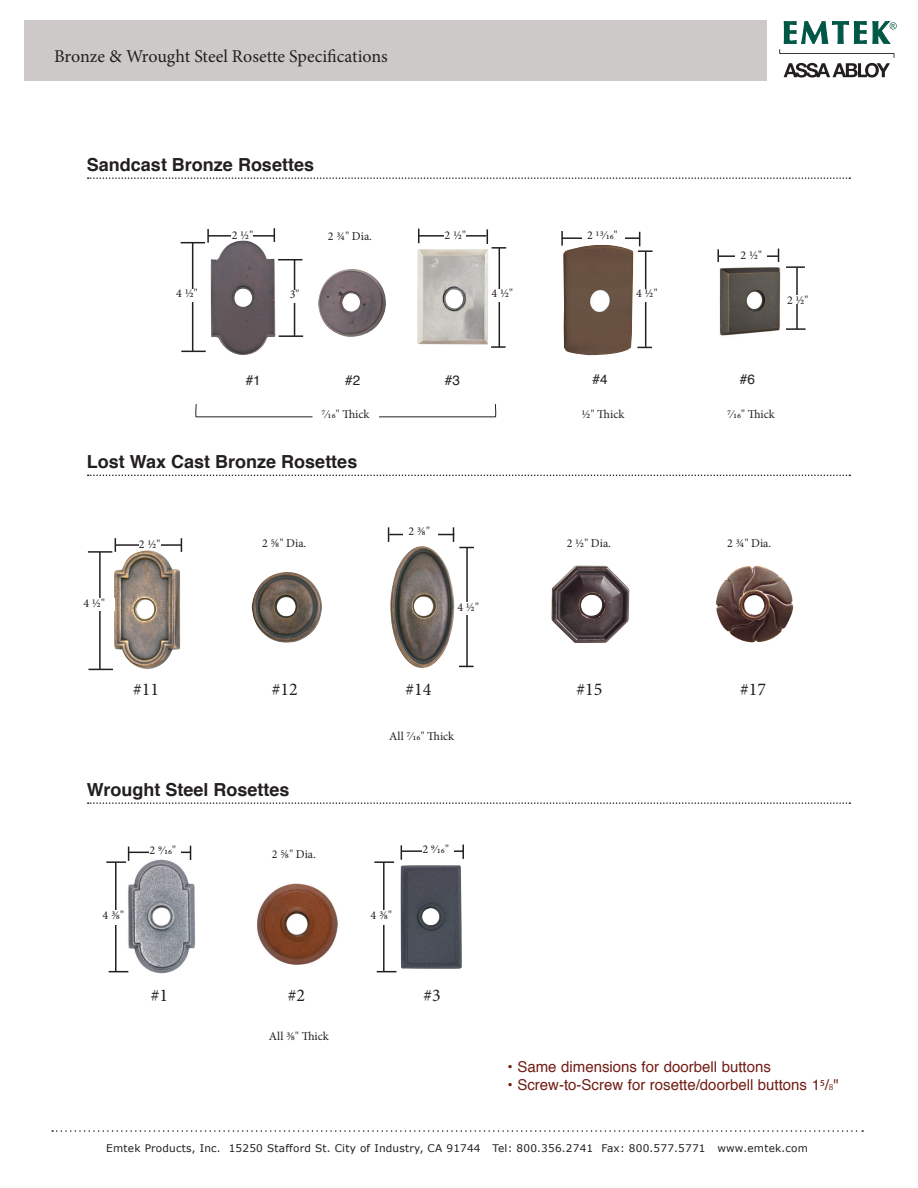
<style>
.page{position:relative;width:918px;height:1188px;background:#fff}
.page>*{position:absolute;margin:0;border:0;box-sizing:border-box;transform-origin:0 0}
.t1{font:700 18px "Helvetica";color:#231f20}
.t2{font:18px "Minion Pro";color:#231f20}
.t3{font:15px "Helvetica";color:#701d14}
.t4{font:13.5px "Helvetica";color:#231f20}
.t5{font:12px "Minion Pro";color:#231f20}
.Small_Body_Text__no{font:10.5px "Verdana";letter-spacing:.02em;color:#231f20}
.s1{font-family:"Myriad Pro"}
.s2{font-family:"Myriad Pro";font-weight:300}
</style>
<div class="page">
<div style="left:24px;top:21px;width:743px;height:60px;background:#cdc9c8"></div>
<svg style="left:52px;top:1130px;width:811px;height:2px"></svg>
<svg style="left:779px;top:20px;width:118px;height:58px"></svg>
<img style="left:211px;top:241px;width:65px;height:114px">
<img style="left:417px;top:249px;width:71px;height:95px">
<img style="left:257px;top:884px;width:81px;height:80px">
<img style="left:401px;top:865px;width:61px;height:104px">
<img style="left:127px;top:860px;width:68px;height:113px">
<img style="left:114px;top:550px;width:66px;height:119px">
<img style="left:252px;top:572px;width:70px;height:71px">
<img style="left:390px;top:546px;width:64px;height:122px">
<img style="left:551px;top:566px;width:78px;height:77px">
<img style="left:716px;top:566px;width:71px;height:76px">
<hr style="left:88px;top:551px;width:24px;height:2px;background:#231f20">
<svg style="left:181px;top:351px;width:25px;height:1px"></svg>
<svg style="left:89px;top:669px;width:24px;height:1px"></svg>
<hr style="left:192px;top:243px;width:1px;height:109px;background:#231f20">
<hr style="left:99px;top:552px;width:2px;height:117px;background:#231f20">
<svg style="left:181px;top:229px;width:28px;height:14px"></svg>
<svg style="left:115px;top:538px;width:1px;height:14px"></svg>
<svg style="left:181px;top:538px;width:1px;height:14px"></svg>
<svg style="left:717px;top:249px;width:2px;height:13px"></svg>
<svg style="left:274px;top:228px;width:1px;height:14px"></svg>
<svg style="left:778px;top:249px;width:1px;height:13px"></svg>
<hr style="left:208px;top:235px;width:66px;height:2px;background:#231f20">
<hr style="left:115px;top:544px;width:66px;height:2px;background:#231f20">
<hr style="left:718px;top:255px;width:60px;height:2px;background:#231f20">
<svg style="left:418px;top:229px;width:1px;height:14px"></svg>
<hr style="left:419px;top:235px;width:67px;height:2px;background:#231f20">
<svg style="left:487px;top:229px;width:19px;height:20px"></svg>
<svg style="left:491px;top:346px;width:15px;height:2px"></svg>
<hr style="left:499px;top:248px;width:1px;height:99px;background:#231f20">
<hr style="left:106px;top:861px;width:20px;height:2px;background:#231f20">
<hr style="left:374px;top:861px;width:20px;height:2px;background:#231f20">
<svg style="left:109px;top:971px;width:19px;height:1px"></svg>
<svg style="left:377px;top:971px;width:19px;height:1px"></svg>
<hr style="left:115px;top:862px;width:2px;height:110px;background:#231f20">
<hr style="left:383px;top:862px;width:2px;height:110px;background:#231f20">
<svg style="left:128px;top:847px;width:1px;height:14px"></svg>
<svg style="left:401px;top:845px;width:1px;height:15px"></svg>
<svg style="left:190px;top:846px;width:1px;height:14px"></svg>
<svg style="left:462px;top:845px;width:2px;height:14px"></svg>
<hr style="left:129px;top:852px;width:61px;height:1px;background:#231f20">
<hr style="left:401px;top:850px;width:62px;height:2px;background:#231f20">
<img style="left:318px;top:269px;width:68px;height:68px">
<svg style="left:278px;top:259px;width:24px;height:1px"></svg>
<hr style="left:781px;top:266px;width:24px;height:2px;background:#231f20">
<hr style="left:279px;top:335px;width:24px;height:2px;background:#231f20">
<hr style="left:781px;top:328px;width:25px;height:2px;background:#231f20">
<hr style="left:294px;top:260px;width:1px;height:76px;background:#231f20">
<hr style="left:796px;top:267px;width:2px;height:62px;background:#231f20">
<img style="left:563px;top:245px;width:70px;height:110px">
<svg style="left:561px;top:231px;width:2px;height:15px"></svg>
<svg style="left:388px;top:527px;width:1px;height:15px"></svg>
<hr style="left:562px;top:237px;width:77px;height:2px;background:#231f20">
<hr style="left:389px;top:534px;width:65px;height:1px;background:#231f20">
<svg style="left:638px;top:232px;width:15px;height:20px"></svg>
<svg style="left:453px;top:527px;width:21px;height:21px"></svg>
<svg style="left:637px;top:347px;width:15px;height:1px"></svg>
<svg style="left:459px;top:666px;width:15px;height:1px"></svg>
<hr style="left:645px;top:252px;width:1px;height:95px;background:#231f20">
<hr style="left:466px;top:548px;width:2px;height:119px;background:#231f20">
<svg style="left:88px;top:177px;width:762px;height:2px"></svg>
<svg style="left:88px;top:475px;width:762px;height:1px"></svg>
<svg style="left:88px;top:802px;width:762px;height:2px"></svg>
<div style="left:232px;top:230px;width:21px;height:9px;background:#fff"></div>
<div style="left:139px;top:539px;width:21px;height:9px;background:#fff"></div>
<div style="left:150px;top:846px;width:31px;height:10px;background:#fff"></div>
<div style="left:422px;top:845px;width:31px;height:10px;background:#fff"></div>
<div style="left:735px;top:250px;width:32px;height:13px;background:#fff"></div>
<div style="left:445px;top:230px;width:21px;height:9px;background:#fff"></div>
<div style="left:787px;top:295px;width:21px;height:9px;background:#fff"></div>
<div style="left:290px;top:290px;width:17px;height:12px;background:#fff"></div>
<div style="left:176px;top:289px;width:32px;height:12px;background:#fff"></div>
<div style="left:83px;top:598px;width:32px;height:13px;background:#fff"></div>
<div style="left:103px;top:910px;width:25px;height:14px;background:#fff"></div>
<div style="left:371px;top:910px;width:25px;height:14px;background:#fff"></div>
<div style="left:492px;top:289px;width:31px;height:12px;background:#fff"></div>
<div style="left:636px;top:289px;width:32px;height:12px;background:#fff"></div>
<div style="left:457px;top:603px;width:32px;height:12px;background:#fff"></div>
<svg style="left:195px;top:404px;width:118px;height:14px"></svg>
<svg style="left:379px;top:404px;width:117px;height:14px"></svg>
<div style="left:582px;top:230px;width:42px;height:13px;background:#fff"></div>
<div style="left:403px;top:526px;width:34px;height:15px;background:#fff"></div>
<img style="left:719px;top:266px;width:66px;height:70px">
<p class="t2" style="left:54px;top:44px;width:335px">Bronze &amp; Wrought Steel Rosette Specifications</p>
<p class="t1" style="left:87px;top:150px;width:229px">Sandcast Bronze Rosettes</p>
<p class="t5" style="left:232px;top:227px;width:23px">2 1/2"</p>
<p class="t5" style="left:176px;top:285px;width:23px">4 1/2"</p>
<p class="t5" style="left:290px;top:286px;width:11px">3"</p>
<p class="t5" style="left:328px;top:228px;width:46px">2 3/4" Dia.</p>
<p class="t5" style="left:445px;top:227px;width:23px">2 1/2"</p>
<p class="t5" style="left:587px;top:227px;width:32px">2 13/16"</p>
<p class="t5" style="left:492px;top:285px;width:23px">4 1/2"</p>
<p class="t5" style="left:636px;top:285px;width:23px">4 1/2"</p>
<p class="t5" style="left:741px;top:247px;width:23px">2 1/2"</p>
<p class="t5" style="left:787px;top:292px;width:23px">2 1/2"</p>
<p class="t4" style="left:246px;top:369px;width:17px">#1</p>
<p class="t4" style="left:345px;top:369px;width:17px">#2</p>
<p class="t4" style="left:445px;top:369px;width:17px">#3</p>
<p class="t5" style="left:322px;top:406px;width:49px">7/16" Thick</p>
<p class="t1" style="left:87px;top:447px;width:272px">Lost Wax Cast Bronze Rosettes</p>
<p class="t5" style="left:408px;top:523px;width:23px">2 3/8"</p>
<p class="t4" style="left:593px;top:369px;width:17px">#4</p>
<p class="t4" style="left:740px;top:369px;width:17px">#6</p>
<p class="t5" style="left:582px;top:406px;width:44px">1/2" Thick</p>
<p class="t5" style="left:727px;top:406px;width:49px">7/16" Thick</p>
<p class="t5" style="left:83px;top:595px;width:23px">4 1/2"</p>
<p class="t5" style="left:139px;top:536px;width:23px">2 1/2"</p>
<p class="t5" style="left:262px;top:535px;width:46px">2 5/8" Dia.</p>
<p class="t5" style="left:567px;top:535px;width:46px">2 1/2" Dia.</p>
<p class="t5" style="left:457px;top:599px;width:23px">4 1/2"</p>
<p class="t5" style="left:727px;top:535px;width:46px">2 3/4" Dia.</p>
<p class="t2" style="left:133px;top:677px;width:27px">#11</p>
<p class="t2" style="left:272px;top:677px;width:27px">#12</p>
<p class="t2" style="left:405px;top:677px;width:27px">#14</p>
<p class="t2" style="left:577px;top:677px;width:27px">#15</p>
<p class="t2" style="left:740px;top:677px;width:27px">#17</p>
<p class="t5" style="left:389px;top:728px;width:66px">All 7/16" Thick</p>
<p class="t1" style="left:87px;top:775px;width:204px">Wrought Steel Rosettes</p>
<p class="t5" style="left:150px;top:843px;width:28px">2 9/16"</p>
<p class="t5" style="left:422px;top:841px;width:28px">2 9/16"</p>
<p class="t5" style="left:272px;top:846px;width:46px">2 5/8" Dia.</p>
<p class="t5" style="left:103px;top:907px;width:23px">4 3/8"</p>
<p class="t5" style="left:371px;top:907px;width:23px">4 3/8"</p>
<p class="t2" style="left:151px;top:983px;width:19px">#1</p>
<p class="t2" style="left:288px;top:983px;width:19px">#2</p>
<p class="t2" style="left:424px;top:983px;width:19px">#3</p>
<p class="t5" style="left:269px;top:1029px;width:61px">All 3/8" Thick</p>
<p class="t3" style="left:508px;top:1055px;width:265px">• Same dimensions for doorbell buttons</p>
<p class="t3" style="left:508px;top:1073px;width:333px">• Screw-to-Screw for rosette/doorbell buttons 1<span class="s1">5</span>/<span class="s2">8</span>"</p>
<p class="Small_Body_Text__no" style="left:106px;top:1140px;width:703px">Emtek Products, Inc. 15250 Stafford St. City of Industry, CA 91744 Tel: 800.356.2741 Fax: 800.577.5771 www.emtek.com</p>
</div>
